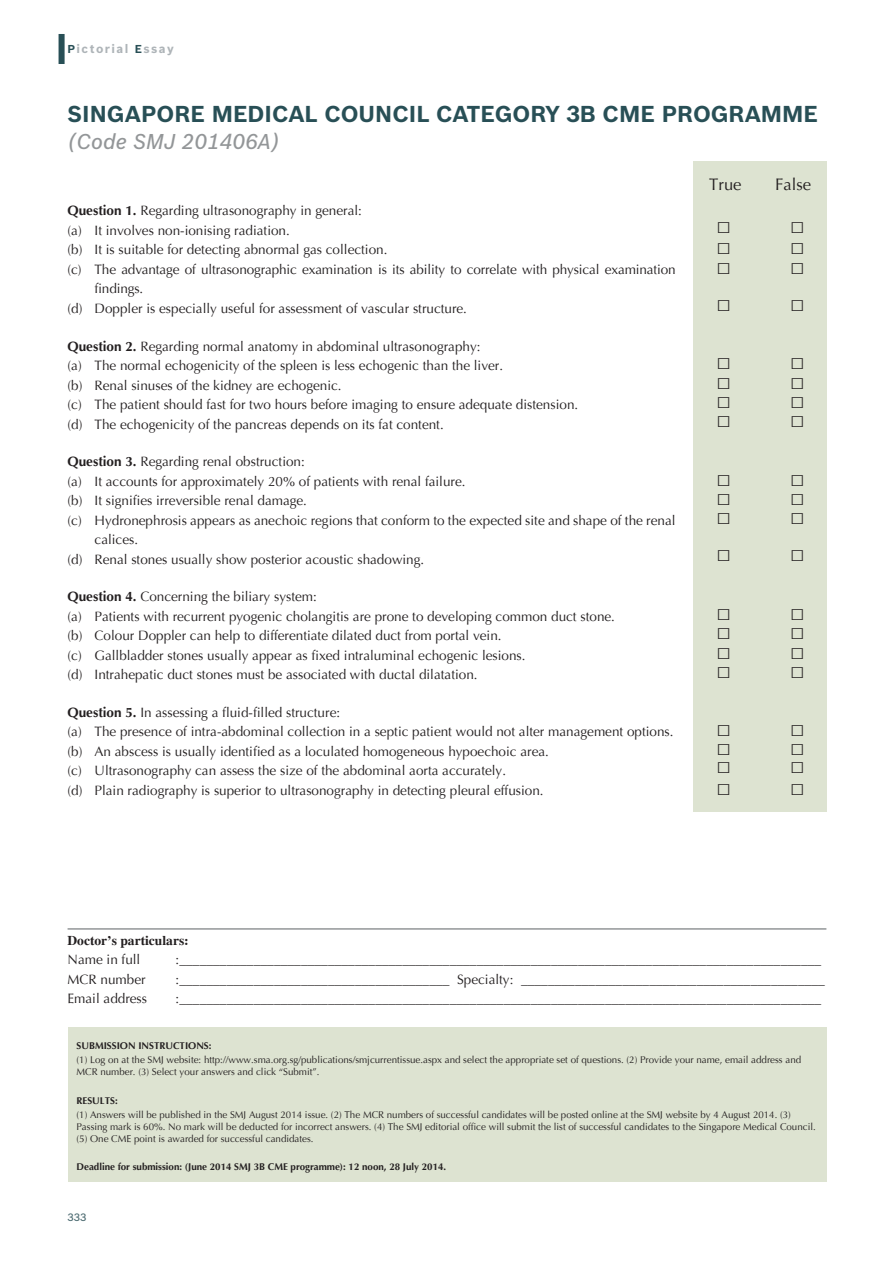
<style>
.page{position:relative;width:894px;height:1263px;background:#fff}
.page>*{position:absolute;margin:0;border:0;box-sizing:border-box;transform-origin:0 0}
.ABSF{font:24px "Times New Roman";color:#231f20}
.AT{font:700 22.5px "Bosch Sans";color:#284f56}
.AU{font:italic 500 21px "Bosch Sans";color:#939698}
.TT{font:16.5px "Optima";color:#231f20}
.TX{font:13.5px/19.5px "Optima";color:#231f20}
.TXFL{font:13.5px "Optima";color:#231f20}
.TX-2{font:700 13.5px "Times";color:#231f20}
.t1{font:700 12px "Bosch Sans";letter-spacing:.12em;color:#aeb4b8}
.t2{font:500 10.5px "Bosch Sans";color:#4b6a70}
.TX-3{font:9.75px/11.7px "Optima";color:#231f20}
.TX-4{font:700 9.75px "Optima";color:#231f20}
.s1{font-size:11.25px;color:#284f56}
.s2{font-weight:700}
</style>
<div class="page">
<div style="left:58px;top:34px;width:7px;height:30px;background:#284f56"></div>
<div style="left:68px;top:1027px;width:758px;height:155px;background:#dde3d1"></div>
<div style="left:692px;top:161px;width:134px;height:650px;background:#dde3d1"></div>
<hr style="left:68px;top:928px;width:758px;height:1px;background:#939698">
<p class="t1" style="left:68px;top:42px;width:108px"><span class="s1">P</span>ictorial <span class="s1">E</span>ssay</p>
<p class="AT" style="left:68px;top:100px;width:751px">SINGAPORE MEDICAL COUNCIL CATEGORY 3B CME PROGRAMME</p>
<p class="AU" style="left:68px;top:129px;width:213px">(Code SMJ 201406A)</p>
<p class="TXFL" style="left:68px;top:202px;width:296px"><span class="s2">Question 1.</span> Regarding ultrasonography in general:</p>
<p class="TX" style="left:68px;top:221px;width:224px">(a) It involves non-ionising radiation.</p>
<p class="TX" style="left:68px;top:240px;width:321px">(b) It is suitable for detecting abnormal gas collection.</p>
<p class="TX" style="left:94px;top:260px;width:582px;text-indent:-27px">(c) The advantage of ultrasonographic examination is its ability to correlate with physical examination findings.</p>
<p class="TX" style="left:68px;top:299px;width:401px">(d) Doppler is especially useful for assessment of vascular structure.</p>
<p class="TXFL" style="left:68px;top:337px;width:414px"><span class="s2">Question 2.</span> Regarding normal anatomy in abdominal ultrasonography:</p>
<p class="TX" style="left:68px;top:356px;width:437px">(a) The normal echogenicity of the spleen is less echogenic than the liver.</p>
<p class="TX" style="left:68px;top:375px;width:275px">(b) Renal sinuses of the kidney are echogenic.</p>
<p class="TX" style="left:68px;top:395px;width:512px">(c) The patient should fast for two hours before imaging to ensure adequate distension.</p>
<p class="TX" style="left:68px;top:414px;width:377px">(d) The echogenicity of the pancreas depends on its fat content.</p>
<p class="TXFL" style="left:68px;top:453px;width:239px"><span class="s2">Question 3.</span> Regarding renal obstruction:</p>
<p class="TX" style="left:68px;top:471px;width:399px">(a) It accounts for approximately 20% of patients with renal failure.</p>
<p class="TX" style="left:68px;top:491px;width:241px">(b) It signifies irreversible renal damage.</p>
<p class="TX" style="left:94px;top:510px;width:582px;text-indent:-27px">(c) Hydronephrosis appears as anechoic regions that conform to the expected site and shape of the renal calices.</p>
<p class="TX" style="left:68px;top:549px;width:358px">(d) Renal stones usually show posterior acoustic shadowing.</p>
<p class="TXFL" style="left:68px;top:588px;width:251px"><span class="s2">Question 4.</span> Concerning the biliary system:</p>
<p class="TX" style="left:68px;top:606px;width:548px">(a) Patients with recurrent pyogenic cholangitis are prone to developing common duct stone.</p>
<p class="TX" style="left:68px;top:626px;width:435px">(b) Colour Doppler can help to differentiate dilated duct from portal vein.</p>
<p class="TX" style="left:68px;top:645px;width:459px">(c) Gallbladder stones usually appear as fixed intraluminal echogenic lesions.</p>
<p class="TX" style="left:68px;top:665px;width:411px">(d) Intrahepatic duct stones must be associated with ductal dilatation.</p>
<p class="TXFL" style="left:68px;top:703px;width:274px"><span class="s2">Question 5.</span> In assessing a fluid-filled structure:</p>
<p class="TX" style="left:68px;top:722px;width:607px">(a) The presence of intra-abdominal collection in a septic patient would not alter management options.</p>
<p class="TX" style="left:68px;top:741px;width:482px">(b) An abscess is usually identified as a loculated homogeneous hypoechoic area.</p>
<p class="TX" style="left:68px;top:761px;width:440px">(c) Ultrasonography can assess the size of the abdominal aorta accurately.</p>
<p class="TX" style="left:68px;top:780px;width:477px">(d) Plain radiography is superior to ultrasonography in detecting pleural effusion.</p>
<p class="TT" style="left:709px;top:174px;width:34px">True</p>
<p class="TT" style="left:775px;top:174px;width:37px">False</p>
<p class="ABSF" style="left:716px;top:209px;width:16px">□</p>
<p class="ABSF" style="left:789px;top:209px;width:16px">□</p>
<p class="ABSF" style="left:716px;top:229px;width:16px">□</p>
<p class="ABSF" style="left:789px;top:229px;width:16px">□</p>
<p class="ABSF" style="left:716px;top:250px;width:16px">□</p>
<p class="ABSF" style="left:789px;top:250px;width:16px">□</p>
<p class="ABSF" style="left:716px;top:287px;width:16px">□</p>
<p class="ABSF" style="left:789px;top:287px;width:16px">□</p>
<p class="ABSF" style="left:716px;top:345px;width:16px">□</p>
<p class="ABSF" style="left:789px;top:345px;width:16px">□</p>
<p class="ABSF" style="left:716px;top:365px;width:16px">□</p>
<p class="ABSF" style="left:789px;top:365px;width:16px">□</p>
<p class="ABSF" style="left:716px;top:384px;width:16px">□</p>
<p class="ABSF" style="left:789px;top:384px;width:16px">□</p>
<p class="ABSF" style="left:716px;top:403px;width:16px">□</p>
<p class="ABSF" style="left:789px;top:403px;width:16px">□</p>
<p class="ABSF" style="left:716px;top:462px;width:16px">□</p>
<p class="ABSF" style="left:789px;top:462px;width:16px">□</p>
<p class="ABSF" style="left:716px;top:481px;width:16px">□</p>
<p class="ABSF" style="left:789px;top:481px;width:16px">□</p>
<p class="ABSF" style="left:716px;top:499px;width:16px">□</p>
<p class="ABSF" style="left:789px;top:499px;width:16px">□</p>
<p class="ABSF" style="left:716px;top:537px;width:16px">□</p>
<p class="ABSF" style="left:789px;top:537px;width:16px">□</p>
<p class="ABSF" style="left:716px;top:596px;width:16px">□</p>
<p class="ABSF" style="left:789px;top:596px;width:16px">□</p>
<p class="ABSF" style="left:716px;top:615px;width:16px">□</p>
<p class="ABSF" style="left:789px;top:615px;width:16px">□</p>
<p class="ABSF" style="left:716px;top:635px;width:16px">□</p>
<p class="ABSF" style="left:789px;top:635px;width:16px">□</p>
<p class="ABSF" style="left:716px;top:654px;width:16px">□</p>
<p class="ABSF" style="left:789px;top:654px;width:16px">□</p>
<p class="ABSF" style="left:716px;top:712px;width:16px">□</p>
<p class="ABSF" style="left:789px;top:712px;width:16px">□</p>
<p class="ABSF" style="left:716px;top:730px;width:16px">□</p>
<p class="ABSF" style="left:789px;top:730px;width:16px">□</p>
<p class="ABSF" style="left:716px;top:749px;width:16px">□</p>
<p class="ABSF" style="left:789px;top:749px;width:16px">□</p>
<p class="ABSF" style="left:716px;top:771px;width:16px">□</p>
<p class="ABSF" style="left:789px;top:771px;width:16px">□</p>
<p class="TX-2" style="left:68px;top:932px;width:123px">Doctor’s particulars:</p>
<p class="TX" style="left:68px;top:950px;width:74px">Name in full</p>
<p class="TX" style="left:176px;top:950px;width:647px">:_______________________________________________________________________________________________</p>
<p class="TX" style="left:68px;top:969px;width:80px">MCR number</p>
<p class="TX" style="left:176px;top:969px;width:650px">:________________________________________ Specialty: _____________________________________________</p>
<p class="TX" style="left:68px;top:989px;width:81px">Email address</p>
<p class="TX" style="left:176px;top:989px;width:647px">:_______________________________________________________________________________________________</p>
<p class="TX-4" style="left:76px;top:1039px;width:136px">SUBMISSION INSTRUCTIONS:</p>
<p class="TX-3" style="left:76px;top:1054px;width:725px">(1) Log on at the SMJ website: http://www.sma.org.sg/publications/smjcurrentissue.aspx and select the appropriate set of questions. (2) Provide your name, email address and<br>MCR number. (3) Select your answers and click “Submit”.</p>
<p class="TX-4" style="left:76px;top:1094px;width:43px">RESULTS:</p>
<p class="TX-3" style="left:76px;top:1109px;width:740px">(1) Answers will be published in the SMJ August 2014 issue. (2) The MCR numbers of successful candidates will be posted online at the SMJ website by 4 August 2014. (3)<br>Passing mark is 60%. No mark will be deducted for incorrect answers. (4) The SMJ editorial office will submit the list of successful candidates to the Singapore Medical Council. (5) One CME point is awarded for successful candidates.</p>
<p class="TX-4" style="left:76px;top:1160px;width:371px">Deadline for submission: (June 2014 SMJ 3B CME programme): 12 noon, 28 July 2014.</p>
<p class="t2" style="left:68px;top:1211px;width:20px">333</p>
</div>
